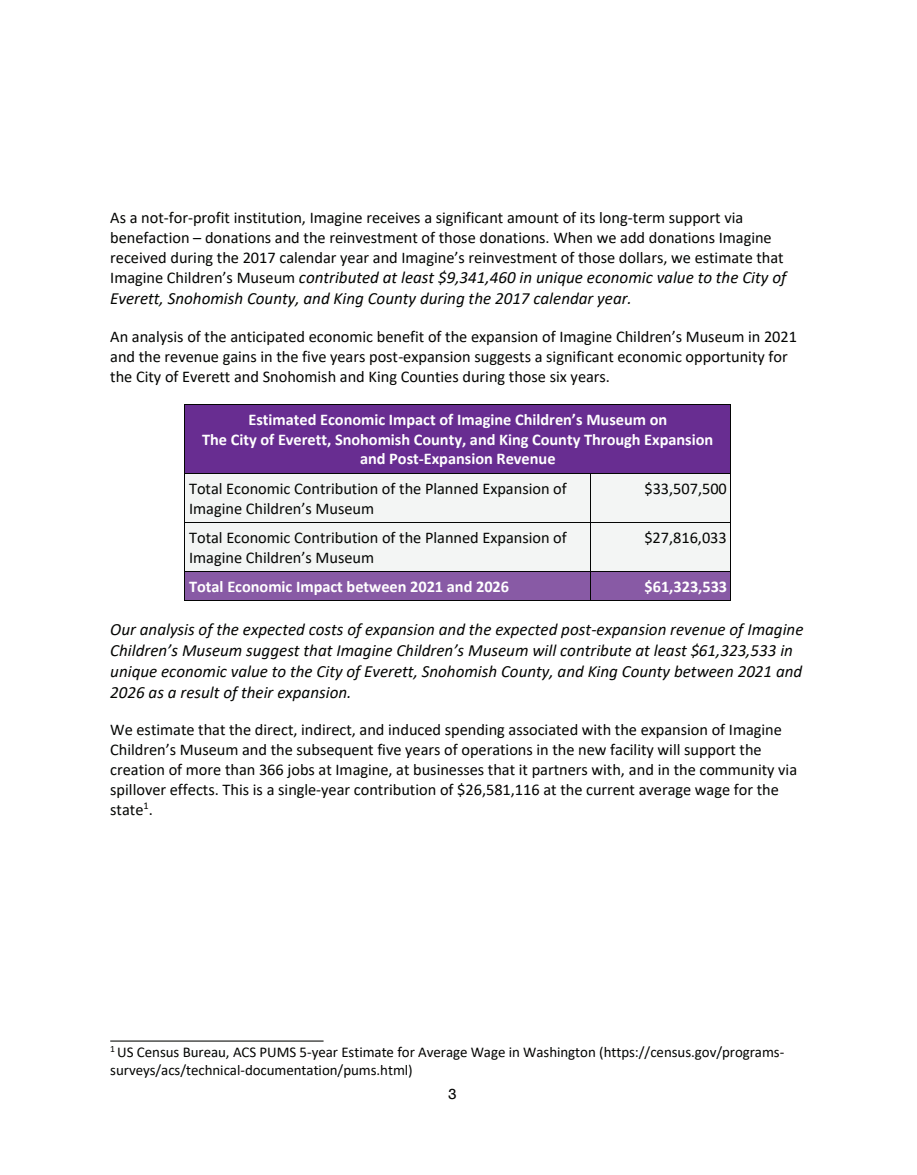
<style>
.page{position:relative;width:917px;height:1175px;background:#fff}
.page>*{position:absolute;margin:0;border:0;box-sizing:border-box;transform-origin:0 0}
.t1{font:italic 17.1px/21px "Calibri";color:#040503}
.t2{font:16.35px/20px "Calibri";color:#040503}
.t3{font:700 16.35px/19.6px "Calibri";color:#fff;text-align:center}
.t4{font:14.85px/18.1px "Calibri";letter-spacing:-.005em;color:#040503}
.t5{font:14.85px "Rockwell";color:#040504;scale:1.05 1}
.s1{font-style:normal;font-size:16.35px}
</style>
<div class="page">
<div style="left:185px;top:404px;width:545px;height:69px;background:#682d91"></div>
<hr style="left:185px;top:404px;width:545px;height:1px;background:#040504">
<hr style="left:184px;top:404px;width:1px;height:69px;background:#040504">
<hr style="left:730px;top:404px;width:1px;height:69px;background:#040504">
<div style="left:185px;top:474px;width:405px;height:48px;background:#f3f5f4"></div>
<div style="left:591px;top:474px;width:139px;height:48px;background:#f3f5f4"></div>
<hr style="left:185px;top:473px;width:405px;height:1px;background:#040504">
<hr style="left:591px;top:473px;width:139px;height:1px;background:#040504">
<hr style="left:184px;top:474px;width:1px;height:48px;background:#040504">
<hr style="left:590px;top:474px;width:1px;height:48px;background:#040504">
<hr style="left:730px;top:474px;width:1px;height:48px;background:#040504">
<div style="left:185px;top:523px;width:405px;height:48px;background:#f3f5f4"></div>
<div style="left:591px;top:523px;width:139px;height:48px;background:#f3f5f4"></div>
<hr style="left:185px;top:522px;width:405px;height:1px;background:#040504">
<hr style="left:591px;top:522px;width:139px;height:1px;background:#040504">
<hr style="left:184px;top:523px;width:1px;height:48px;background:#040504">
<hr style="left:590px;top:523px;width:1px;height:48px;background:#040504">
<hr style="left:730px;top:523px;width:1px;height:48px;background:#040504">
<div style="left:185px;top:572px;width:405px;height:28px;background:#885aa5"></div>
<div style="left:591px;top:572px;width:139px;height:28px;background:#885aa5"></div>
<hr style="left:185px;top:571px;width:405px;height:1px;background:#040504">
<hr style="left:591px;top:571px;width:139px;height:1px;background:#040504">
<svg style="left:184px;top:571px;width:1px;height:30px"></svg>
<hr style="left:185px;top:600px;width:405px;height:1px;background:#040504">
<svg style="left:590px;top:571px;width:1px;height:30px"></svg>
<hr style="left:591px;top:600px;width:139px;height:1px;background:#040504">
<svg style="left:730px;top:571px;width:1px;height:30px"></svg>
<hr style="left:110px;top:1040px;width:213px;height:1px;background:#040503">
<p class="t2" style="left:110px;top:207px;width:675px">As a not-for-profit institution, Imagine receives a significant amount of its long-term support via benefaction – donations and the reinvestment of those donations. When we add donations Imagine received during the 2017 calendar year and Imagine’s reinvestment of those dollars, we estimate that</p>
<p class="t1" style="left:110px;top:266px;width:677px"><span class="s1">Imagine Children’s Museum</span> contributed at least $9,341,460 in unique economic value to the City of<br>Everett, Snohomish County, and King County during the 2017 calendar year.</p>
<p class="t2" style="left:110px;top:326px;width:688px">An analysis of the anticipated economic benefit of the expansion of Imagine Children’s Museum in 2021 and the revenue gains in the five years post-expansion suggests a significant economic opportunity for the City of Everett and Snohomish and King Counties during those six years.</p>
<p class="t3" style="left:202px;top:409px;width:512px">Estimated Economic Impact of Imagine Children’s Museum on<br>The City of Everett, Snohomish County, and King County Through Expansion and Post-Expansion Revenue</p>
<p class="t2" style="left:189px;top:478px;width:379px">Total Economic Contribution of the Planned Expansion of<br>Imagine Children’s Museum</p>
<p class="t2" style="left:644px;top:478px;width:84px">$33,507,500</p>
<p class="t2" style="left:189px;top:527px;width:379px">Total Economic Contribution of the Planned Expansion of<br>Imagine Children’s Museum</p>
<p class="t2" style="left:644px;top:527px;width:84px">$27,816,033</p>
<p class="t3" style="left:189px;top:576px;width:321px">Total Economic Impact between 2021 and 2026</p>
<p class="t3" style="left:644px;top:576px;width:84px">$61,323,533</p>
<p class="t1" style="left:110px;top:618px;width:694px">Our analysis of the expected costs of expansion and the expected post-expansion revenue of Imagine Children’s Museum suggest that Imagine Children’s Museum will contribute at least $61,323,533 in unique economic value to the City of Everett, Snohomish County, and King County between 2021 and 2026 as a result of their expansion.</p>
<p class="t2" style="left:110px;top:719px;width:688px">We estimate that the direct, indirect, and induced spending associated with the expansion of Imagine Children’s Museum and the subsequent five years of operations in the new facility will support the creation of more than 366 jobs at Imagine, at businesses that it partners with, and in the community via spillover effects. This is a single-year contribution of $26,581,116 at the current average wage for the state<sup>1</sup>.</p>
<p class="t4" style="left:110px;top:1042px;width:675px"><sup>1</sup> US Census Bureau, ACS PUMS 5-year Estimate for Average Wage in Washington (https://census.gov/programs&shy;surveys/acs/technical-documentation/pums.html)</p>
<p class="t5" style="left:448px;top:1085px;width:10px">3</p>
</div>
